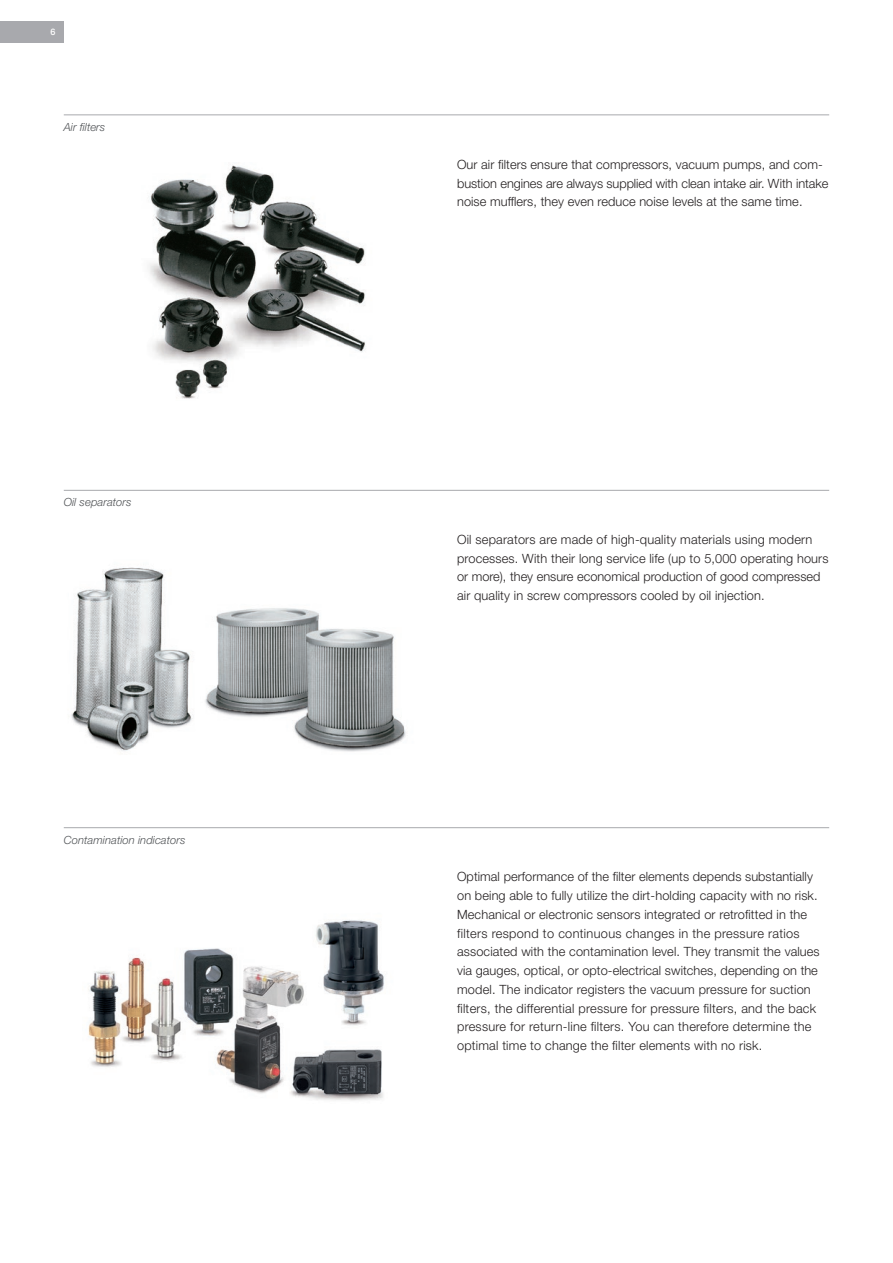
<style>
.page{position:relative;width:893px;height:1263px;background:#fff}
.page>*{position:absolute;margin:0;border:0;box-sizing:border-box;transform-origin:0 0}
.t1{font:300 12.75px/18.8px "Helvetica Neue LT Pro";letter-spacing:.01em;color:#231f20}
.t2{font:italic 300 11.25px "Helvetica Neue LT Pro";letter-spacing:.005em;color:#505356}
.t3{font:500 9px "Helvetica Neue LT Pro";color:#fff}
</style>
<div class="page">
<div style="left:0;top:21px;width:64px;height:22px;background:#a8a9ad"></div>
<img style="left:88px;top:920px;width:296px;height:181px">
<hr style="left:64px;top:827px;width:765px;height:1px;background:#a8a9ad">
<img style="left:71px;top:567px;width:335px;height:185px">
<hr style="left:64px;top:490px;width:765px;height:1px;background:#a8a9ad">
<img style="left:149px;top:165px;width:216px;height:234px">
<hr style="left:64px;top:115px;width:765px;height:1px;background:#a8a9ad">
<p class="t3" style="left:51px;top:27px;width:7px">6</p>
<p class="t2" style="left:64px;top:120px;width:43px">Air filters</p>
<p class="t2" style="left:64px;top:495px;width:69px">Oil separators</p>
<p class="t2" style="left:64px;top:833px;width:123px">Contamination indicators</p>
<p class="t1" style="left:457px;top:155px;width:373px">Our air filters ensure that compressors, vacuum pumps, and com&shy;bustion engines are always supplied with clean intake air. With intake noise mufflers, they even reduce noise levels at the same time.</p>
<p class="t1" style="left:457px;top:530px;width:373px">Oil separators are made of high-quality materials using modern processes. With their long service life (up to 5,000 operating hours or more), they ensure economical production of good compressed air quality in screw compressors cooled by oil injection.</p>
<p class="t1" style="left:457px;top:867px;width:364px">Optimal performance of the filter elements depends substantially on being able to fully utilize the dirt-holding capacity with no risk.<br>Mechanical or electronic sensors integrated or retrofitted in the filters respond to continuous changes in the pressure ratios associated with the contamination level. They transmit the values via gauges, optical, or opto-electrical switches, depending on the model. The indicator registers the vacuum pressure for suction filters, the differential pressure for pressure filters, and the back pressure for return-line filters. You can therefore determine the optimal time to change the filter elements with no risk.</p>
</div>
